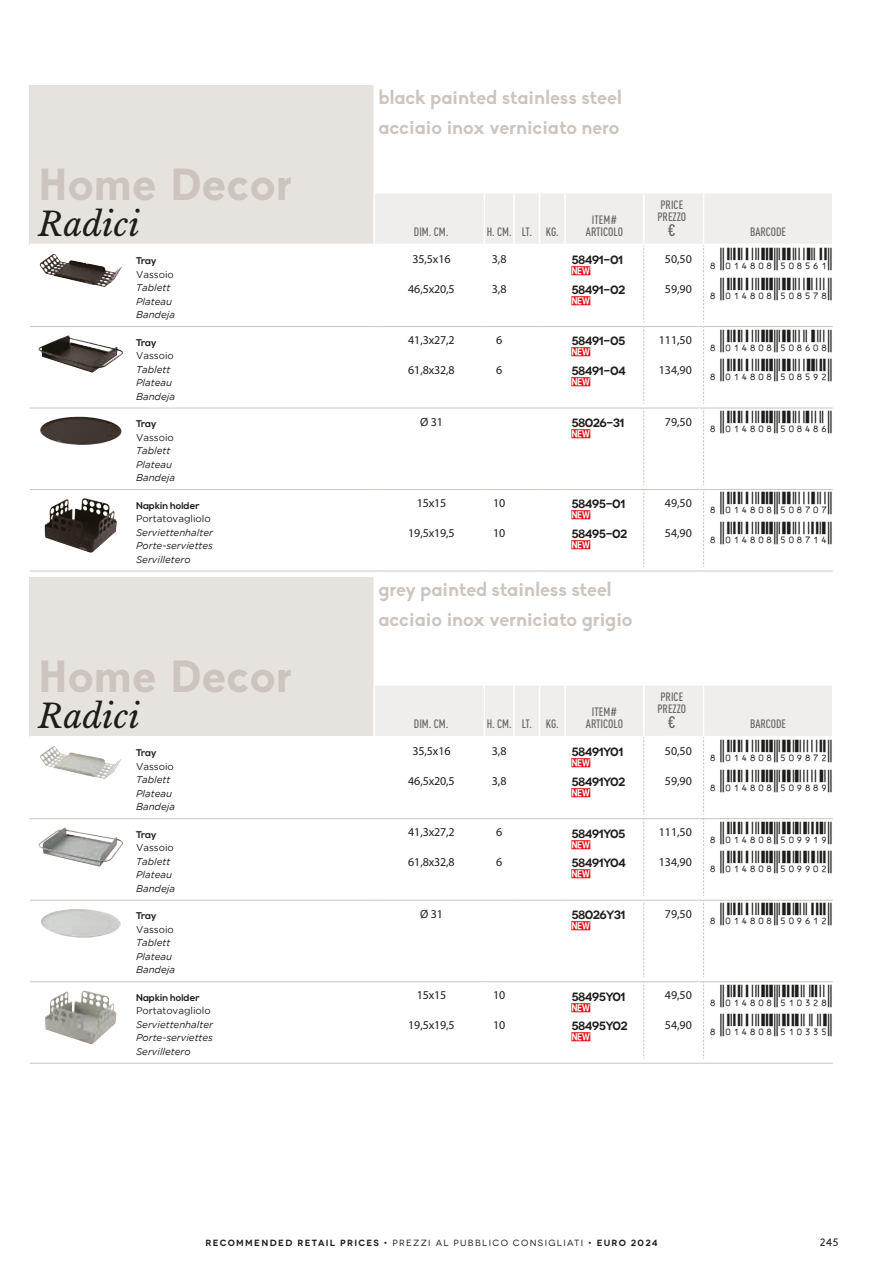
<style>
.page{position:relative;width:893px;height:1263px;background:#fff}
.page>*{position:absolute;margin:0;border:0;box-sizing:border-box;transform-origin:0 0}
.t1{font:700 45px "Edmondsans";color:#ccc4be}
.t2{font:italic 33px "Libre Baskerville";letter-spacing:.005em;color:#1d1d1b}
.t3{font:22.5px "Mini Ean";color:#1d1d1b}
.t4{font:700 19.5px/30px "Biko";color:#ccc4be}
.t5{font:16.5px "DIN Cond Medium Alternate";color:#646463}
.t6{font:12px "Myriad Pro";letter-spacing:-.01em;color:#1d1d1b}
.t7{font:600 12px "Novecentowide";letter-spacing:-.05em;color:#1d1d1b}
.t8{font:12px/12px "DIN Cond Medium Alternate";color:#646463;text-align:center}
.t9{font:10.5px "Biko";color:#1d1d1b}
.t10{font:italic 9.75px/13.5px "Gotham";color:#1d1d1b}
.t11{font:9.75px "Gotham";color:#1d1d1b}
.t12{font:700 9.75px "Nexa";color:#1d1d1b}
.t13{font:600 9px "Novecentowide";letter-spacing:.145em;color:#1d1d1b}
.t14{font:9px "Simboli Sambonet";color:#e30614}
.s1{font-weight:400}
</style>
<div class="page">
<div style="left:30px;top:85px;width:344px;height:159px;background:#e6e2de"></div>
<hr style="left:373px;top:85px;width:2px;height:57px;background:#fff">
<hr style="left:373px;top:142px;width:2px;height:51px;background:#fff">
<hr style="left:373px;top:193px;width:2px;height:51px;background:#fff">
<hr style="left:30px;top:326px;width:344px;height:1px;background:#ccc4be">
<hr style="left:30px;top:408px;width:344px;height:1px;background:#ccc4be">
<hr style="left:30px;top:489px;width:344px;height:1px;background:#ccc4be">
<hr style="left:30px;top:571px;width:344px;height:1px;background:#ccc4be">
<img style="left:40px;top:254px;width:82px;height:33px">
<img style="left:39px;top:335px;width:84px;height:38px">
<img style="left:40px;top:417px;width:82px;height:28px">
<svg style="left:374px;top:193px;width:459px;height:379px"></svg>
<img style="left:45px;top:498px;width:47px;height:55px">
<div style="left:30px;top:577px;width:344px;height:160px;background:#e6e2de"></div>
<hr style="left:373px;top:577px;width:2px;height:58px;background:#fff">
<hr style="left:373px;top:635px;width:2px;height:51px;background:#fff">
<hr style="left:373px;top:686px;width:2px;height:50px;background:#fff">
<hr style="left:30px;top:736px;width:344px;height:1px;background:#fff">
<hr style="left:30px;top:818px;width:344px;height:1px;background:#ccc4be">
<hr style="left:30px;top:900px;width:344px;height:1px;background:#ccc4be">
<hr style="left:30px;top:981px;width:344px;height:1px;background:#ccc4be">
<hr style="left:30px;top:1063px;width:344px;height:1px;background:#ccc4be">
<img style="left:40px;top:746px;width:82px;height:33px">
<img style="left:38px;top:827px;width:85px;height:39px">
<img style="left:41px;top:909px;width:80px;height:29px">
<svg style="left:374px;top:686px;width:459px;height:378px"></svg>
<img style="left:45px;top:990px;width:46px;height:54px">
<h1 class="t1" style="left:38px;top:157px;width:256px">Home Decor</h1>
<h2 class="t2" style="left:38px;top:204px;width:103px">Radici</h2>
<p class="t12" style="left:136px;top:255px;width:22px">Tray</p>
<p class="t11" style="left:136px;top:269px;width:39px">Vassoio</p>
<p class="t10" style="left:136px;top:281px;width:40px">Tablett<br>Plateau<br>Bandeja</p>
<p class="t12" style="left:136px;top:337px;width:22px">Tray</p>
<p class="t11" style="left:136px;top:350px;width:39px">Vassoio</p>
<p class="t10" style="left:136px;top:362px;width:40px">Tablett<br>Plateau<br>Bandeja</p>
<p class="t12" style="left:136px;top:418px;width:22px">Tray</p>
<p class="t11" style="left:136px;top:432px;width:39px">Vassoio</p>
<p class="t10" style="left:136px;top:444px;width:40px">Tablett<br>Plateau<br>Bandeja</p>
<p class="t12" style="left:136px;top:499px;width:65px">Napkin holder</p>
<p class="t11" style="left:136px;top:513px;width:76px">Portatovagliolo</p>
<p class="t10" style="left:136px;top:525px;width:79px;text-align:justify">Serviettenhalter Porte-serviettes Servilletero</p>
<h1 class="t1" style="left:38px;top:649px;width:256px">Home Decor</h1>
<h2 class="t2" style="left:38px;top:696px;width:103px">Radici</h2>
<p class="t12" style="left:136px;top:747px;width:22px">Tray</p>
<p class="t11" style="left:136px;top:761px;width:39px">Vassoio</p>
<p class="t10" style="left:136px;top:773px;width:40px">Tablett<br>Plateau<br>Bandeja</p>
<p class="t12" style="left:136px;top:829px;width:22px">Tray</p>
<p class="t11" style="left:136px;top:842px;width:39px">Vassoio</p>
<p class="t10" style="left:136px;top:854px;width:40px">Tablett<br>Plateau<br>Bandeja</p>
<p class="t12" style="left:136px;top:910px;width:22px">Tray</p>
<p class="t11" style="left:136px;top:924px;width:39px">Vassoio</p>
<p class="t10" style="left:136px;top:936px;width:40px">Tablett<br>Plateau<br>Bandeja</p>
<p class="t12" style="left:136px;top:992px;width:65px">Napkin holder</p>
<p class="t11" style="left:136px;top:1005px;width:76px">Portatovagliolo</p>
<p class="t10" style="left:136px;top:1017px;width:79px;text-align:justify">Serviettenhalter Porte-serviettes Servilletero</p>
<p class="t4" style="left:378px;top:82px;width:245px">black painted stainless steel acciaio inox verniciato nero</p>
<p class="t8" style="left:414px;top:225px;width:36px">DIM. CM.</p>
<p class="t8" style="left:487px;top:225px;width:74px">H. CM. LT. KG.</p>
<p class="t8" style="left:586px;top:213px;width:39px">ITEM#<br>ARTICOLO</p>
<p class="t6" style="left:412px;top:251px;width:40px">35,5x16</p>
<p class="t6" style="left:492px;top:251px;width:16px">3,8</p>
<p class="t7" style="left:571px;top:252px;width:53px">58491-01</p>
<p class="t14" style="left:571px;top:266px;width:21px">1</p>
<p class="t6" style="left:408px;top:281px;width:48px">46,5x20,5</p>
<p class="t6" style="left:492px;top:281px;width:16px">3,8</p>
<p class="t7" style="left:571px;top:282px;width:55px">58491-02</p>
<p class="t14" style="left:571px;top:296px;width:21px">1</p>
<p class="t6" style="left:408px;top:333px;width:48px">41,3x27,2</p>
<p class="t6" style="left:496px;top:333px;width:8px">6</p>
<p class="t7" style="left:571px;top:334px;width:55px">58491-05</p>
<p class="t14" style="left:571px;top:348px;width:21px">1</p>
<p class="t6" style="left:408px;top:363px;width:48px">61,8x32,8</p>
<p class="t6" style="left:496px;top:363px;width:8px">6</p>
<p class="t7" style="left:571px;top:364px;width:56px">58491-04</p>
<p class="t14" style="left:571px;top:377px;width:21px">1</p>
<p class="t6" style="left:420px;top:414px;width:24px">Ø 31</p>
<p class="t7" style="left:571px;top:415px;width:55px">58026-31</p>
<p class="t14" style="left:571px;top:429px;width:21px">1</p>
<p class="t8" style="left:657px;top:198px;width:30px;text-align:left">PRICE<br>PREZZO</p>
<p class="t5" style="left:668px;top:220px;width:9px">€</p>
<p class="t8" style="left:750px;top:225px;width:38px">BARCODE</p>
<p class="t3" style="left:665px;top:238px;width:168px"><sub>50,50</sub> +!0B4IA8-FAIFGB!</p>
<p class="t3" style="left:665px;top:268px;width:168px"><sub>59,90</sub> +!0B4IA8-FAIFHI!</p>
<p class="t3" style="left:659px;top:320px;width:174px"><sub>111,50</sub> +!0B4IA8-FAIGAI!</p>
<p class="t3" style="left:659px;top:349px;width:174px"><sub>134,90</sub> +!0B4IA8-FAIFJC!</p>
<p class="t3" style="left:665px;top:401px;width:168px"><sub>79,50</sub> +!0B4IA8-FAIEIG!</p>
<p class="t6" style="left:417px;top:496px;width:31px">15x15</p>
<p class="t6" style="left:493px;top:496px;width:14px">10</p>
<p class="t6" style="left:408px;top:526px;width:48px">19,5x19,5</p>
<p class="t6" style="left:493px;top:526px;width:14px">10</p>
<p class="t7" style="left:571px;top:497px;width:55px">58495-01</p>
<p class="t3" style="left:665px;top:482px;width:168px"><sub>49,50</sub> +!0B4IA8-FAIHAH!</p>
<p class="t14" style="left:571px;top:511px;width:21px">1</p>
<p class="t7" style="left:571px;top:527px;width:57px">58495-02</p>
<p class="t3" style="left:665px;top:512px;width:168px"><sub>54,90</sub> +!0B4IA8-FAIHBE!</p>
<p class="t14" style="left:571px;top:540px;width:21px">1</p>
<p class="t4" style="left:378px;top:574px;width:256px">grey painted stainless steel acciaio inox verniciato grigio</p>
<p class="t8" style="left:414px;top:718px;width:36px">DIM. CM.</p>
<p class="t8" style="left:487px;top:718px;width:74px">H. CM. LT. KG.</p>
<p class="t8" style="left:586px;top:706px;width:39px">ITEM#<br>ARTICOLO</p>
<p class="t6" style="left:412px;top:743px;width:40px">35,5x16</p>
<p class="t6" style="left:492px;top:743px;width:16px">3,8</p>
<p class="t7" style="left:571px;top:744px;width:53px">58491Y01</p>
<p class="t14" style="left:571px;top:758px;width:21px">1</p>
<p class="t6" style="left:408px;top:773px;width:48px">46,5x20,5</p>
<p class="t6" style="left:492px;top:773px;width:16px">3,8</p>
<p class="t7" style="left:571px;top:774px;width:55px">58491Y02</p>
<p class="t14" style="left:571px;top:788px;width:21px">1</p>
<p class="t6" style="left:408px;top:825px;width:48px">41,3x27,2</p>
<p class="t6" style="left:496px;top:825px;width:8px">6</p>
<p class="t7" style="left:571px;top:826px;width:56px">58491Y05</p>
<p class="t14" style="left:571px;top:840px;width:21px">1</p>
<p class="t6" style="left:408px;top:855px;width:48px">61,8x32,8</p>
<p class="t6" style="left:496px;top:855px;width:8px">6</p>
<p class="t7" style="left:571px;top:856px;width:56px">58491Y04</p>
<p class="t14" style="left:571px;top:870px;width:21px">1</p>
<p class="t6" style="left:420px;top:906px;width:24px">Ø 31</p>
<p class="t7" style="left:571px;top:907px;width:56px">58026Y31</p>
<p class="t14" style="left:571px;top:921px;width:21px">1</p>
<p class="t8" style="left:657px;top:691px;width:30px;text-align:left">PRICE<br>PREZZO</p>
<p class="t5" style="left:668px;top:712px;width:9px">€</p>
<p class="t8" style="left:750px;top:718px;width:38px">BARCODE</p>
<p class="t3" style="left:665px;top:730px;width:168px"><sub>50,50</sub> +!0B4IA8-FAJIHC!</p>
<p class="t3" style="left:665px;top:760px;width:168px"><sub>59,90</sub> +!0B4IA8-FAJIIJ!</p>
<p class="t3" style="left:659px;top:812px;width:174px"><sub>111,50</sub> +!0B4IA8-FAJJBJ!</p>
<p class="t3" style="left:659px;top:841px;width:174px"><sub>134,90</sub> +!0B4IA8-FAJJAC!</p>
<p class="t3" style="left:665px;top:893px;width:168px"><sub>79,50</sub> +!0B4IA8-FAJGBC!</p>
<p class="t6" style="left:417px;top:988px;width:31px">15x15</p>
<p class="t6" style="left:493px;top:988px;width:14px">10</p>
<p class="t6" style="left:408px;top:1018px;width:48px">19,5x19,5</p>
<p class="t6" style="left:493px;top:1018px;width:14px">10</p>
<p class="t7" style="left:571px;top:989px;width:56px">58495Y01</p>
<p class="t3" style="left:665px;top:975px;width:168px"><sub>49,50</sub> +!0B4IA8-FBADCI!</p>
<p class="t14" style="left:571px;top:1003px;width:21px">1</p>
<p class="t7" style="left:571px;top:1019px;width:58px">58495Y02</p>
<p class="t3" style="left:665px;top:1004px;width:168px"><sub>54,90</sub> +!0B4IA8-FBADDF!</p>
<p class="t14" style="left:571px;top:1032px;width:21px">1</p>
<p class="t13" style="left:205px;top:1237px;width:454px">RECOMMENDED RETAIL PRICES • <span class="s1">PREZZI AL PUBBLICO CONSIGLIATI</span> • EURO 2024</p>
<p class="t9" style="left:820px;top:1236px;width:20px">245</p>
</div>
